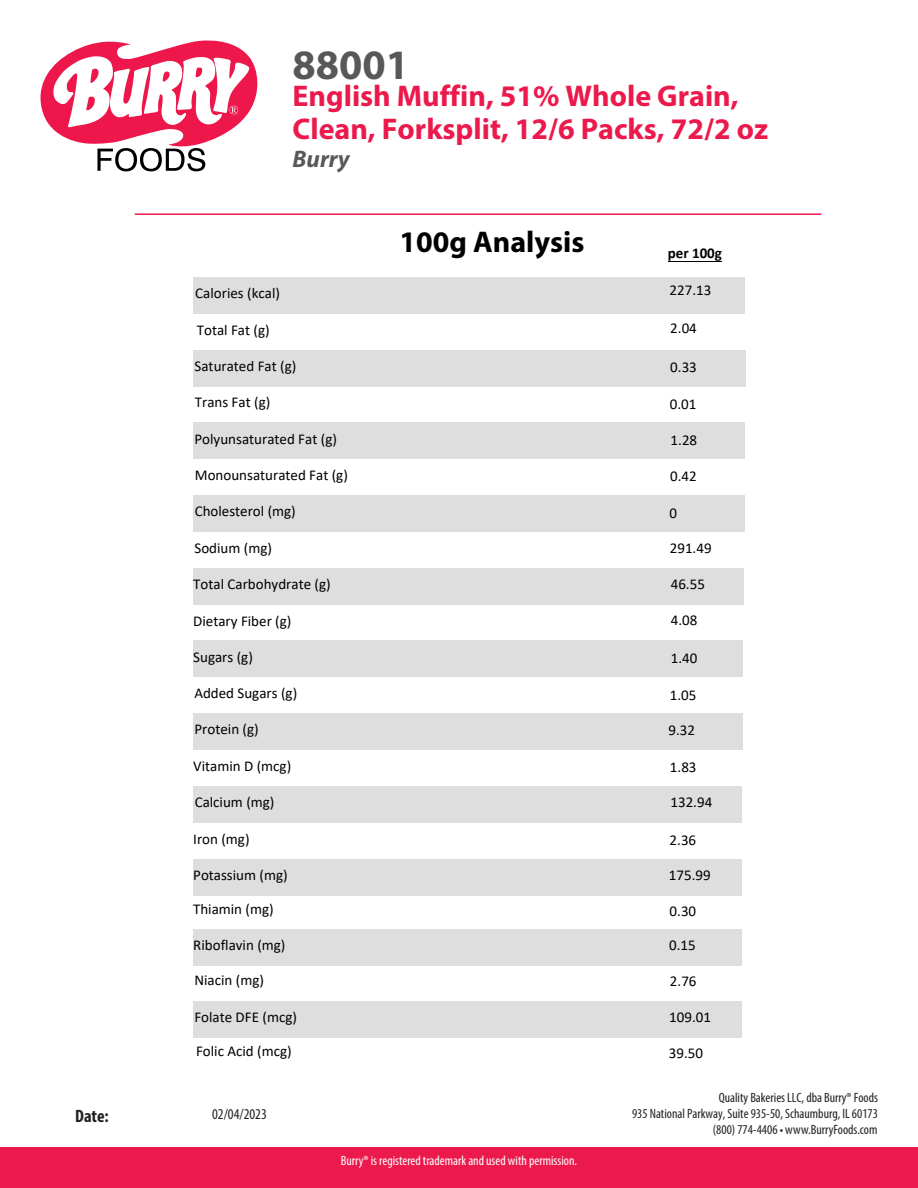
<style>
.page{position:relative;width:918px;height:1188px;background:#fff}
.page>*{position:absolute;margin:0;border:0;box-sizing:border-box;transform-origin:0 0}
.t1{font:700 42px "Myriad Pro";color:#57585a}
.t2{font:700 30px/33.2px "Myriad Pro";color:#ec1a4c}
.t3{font:700 30px "Myriad Pro";color:#000}
.t4{font:italic 700 24px "Myriad Pro";color:#57585a}
.t5{font:700 condensed 18px "Myriad Pro";color:#231f20}
.t6{font:15px "Calibri";color:#000}
.t7{font:condensed 15px "Myriad Pro";color:#231f20}
.t8{font:700 15px "Calibri";color:#000}
.t9{font:condensed 13.5px/16.2px "Myriad Pro";color:#231f20;text-align:right}
.t10{font:condensed 13.5px "Myriad Pro";color:#fff}
.s1{font-style:inherit}
</style>
<div class="page">
<hr style="left:135px;top:213px;width:686px;height:2px;background:#ec1a4c">
<div style="left:0;top:1148px;width:918px;height:40px;background:#ec1a4c"></div>
<svg style="left:40px;top:40px;width:217px;height:131px"></svg>
<div style="left:193px;top:277px;width:552px;height:37px;background:#dedede"></div>
<div style="left:193px;top:350px;width:552px;height:36px;background:#dedede"></div>
<div style="left:193px;top:423px;width:551px;height:36px;background:#dedede"></div>
<div style="left:193px;top:495px;width:551px;height:37px;background:#dedede"></div>
<div style="left:193px;top:568px;width:551px;height:36px;background:#dedede"></div>
<div style="left:193px;top:641px;width:550px;height:36px;background:#dedede"></div>
<div style="left:193px;top:713px;width:550px;height:37px;background:#dedede"></div>
<div style="left:193px;top:786px;width:548px;height:36px;background:#dedede"></div>
<hr style="left:668px;top:261px;width:54px;height:1px;background:#000">
<div style="left:193px;top:859px;width:548px;height:37px;background:#dedede"></div>
<div style="left:193px;top:930px;width:548px;height:36px;background:#dedede"></div>
<div style="left:193px;top:1001px;width:548px;height:37px;background:#dedede"></div>
<h1 class="t1" style="left:293px;top:37px;width:118px">88001</h1>
<h2 class="t2" style="left:293px;top:79px;width:477px">English Muffin, 51% Whole Grain,<br>Clean, Forksplit, 12/6 Packs, 72/2 oz</h2>
<h3 class="t4" style="left:293px;top:143px;width:59px">Burry</h3>
<h2 class="t3" style="left:400px;top:222px;width:186px">100g Analysis</h2>
<p class="t8" style="left:668px;top:243px;width:56px"><span class="s1">per</span> 100g</p>
<p class="t6" style="left:195px;top:284px;width:86px">Calories (kcal)</p>
<p class="t6" style="left:670px;top:280px;width:43px">227.13</p>
<p class="t6" style="left:197px;top:319px;width:74px">Total Fat (g)</p>
<p class="t6" style="left:670px;top:318px;width:28px">2.04</p>
<p class="t6" style="left:195px;top:356px;width:103px">Saturated Fat (g)</p>
<p class="t6" style="left:670px;top:357px;width:28px">0.33</p>
<p class="t6" style="left:195px;top:392px;width:77px">Trans Fat (g)</p>
<p class="t6" style="left:670px;top:393px;width:28px">0.01</p>
<p class="t6" style="left:195px;top:428px;width:144px">Polyunsaturated Fat (g)</p>
<p class="t6" style="left:671px;top:430px;width:28px">1.28</p>
<p class="t6" style="left:195px;top:465px;width:155px">Monounsaturated Fat (g)</p>
<p class="t6" style="left:670px;top:466px;width:28px">0.42</p>
<p class="t6" style="left:195px;top:501px;width:103px">Cholesterol (mg)</p>
<p class="t6" style="left:669px;top:502px;width:9px">0</p>
<p class="t6" style="left:194px;top:537px;width:79px">Sodium (mg)</p>
<p class="t6" style="left:670px;top:537px;width:43px">291.49</p>
<p class="t6" style="left:193px;top:574px;width:139px">Total Carbohydrate (g)</p>
<p class="t6" style="left:671px;top:573px;width:36px">46.55</p>
<p class="t6" style="left:193px;top:610px;width:100px">Dietary Fiber (g)</p>
<p class="t6" style="left:671px;top:610px;width:28px">4.08</p>
<p class="t6" style="left:193px;top:646px;width:61px">Sugars (g)</p>
<p class="t6" style="left:671px;top:648px;width:28px">1.40</p>
<p class="t6" style="left:194px;top:683px;width:104px">Added Sugars (g)</p>
<p class="t6" style="left:670px;top:685px;width:28px">1.05</p>
<p class="t6" style="left:195px;top:719px;width:66px">Protein (g)</p>
<p class="t6" style="left:669px;top:720px;width:28px">9.32</p>
<p class="t6" style="left:193px;top:755px;width:99px">Vitamin D (mcg)</p>
<p class="t6" style="left:670px;top:757px;width:28px">1.83</p>
<p class="t6" style="left:195px;top:792px;width:81px">Calcium (mg)</p>
<p class="t6" style="left:670px;top:791px;width:43px">132.94</p>
<p class="t6" style="left:193px;top:829px;width:58px">Iron (mg)</p>
<p class="t6" style="left:670px;top:830px;width:28px">2.36</p>
<p class="t6" style="left:193px;top:865px;width:96px">Potassium (mg)</p>
<p class="t6" style="left:669px;top:864px;width:43px">175.99</p>
<p class="t6" style="left:193px;top:899px;width:82px">Thiamin (mg)</p>
<p class="t6" style="left:670px;top:900px;width:28px">0.30</p>
<p class="t6" style="left:193px;top:935px;width:94px">Riboflavin (mg)</p>
<p class="t6" style="left:669px;top:935px;width:28px">0.15</p>
<p class="t6" style="left:194px;top:970px;width:71px">Niacin (mg)</p>
<p class="t6" style="left:670px;top:971px;width:28px">2.76</p>
<p class="t6" style="left:194px;top:1007px;width:104px">Folate DFE (mcg)</p>
<p class="t6" style="left:669px;top:1006px;width:43px">109.01</p>
<p class="t6" style="left:196px;top:1041px;width:97px">Folic Acid (mcg)</p>
<p class="t6" style="left:669px;top:1042px;width:36px">39.50</p>
<p class="t5" style="left:75px;top:1105px;width:35px">Date:</p>
<p class="t7" style="left:212px;top:1105px;width:56px">02/04/2023</p>
<p class="t10" style="left:341px;top:1153px;width:238px">Burry® is registered trademark and used with permission.</p>
<p class="t9" style="left:632px;top:1089px;width:247px">Quality Bakeries LLC, dba Burry® Foods<br>935 National Parkway, Suite 935-50, Schaumburg, IL 60173 (800) 774-4406 • www.BurryFoods.com</p>
</div>
